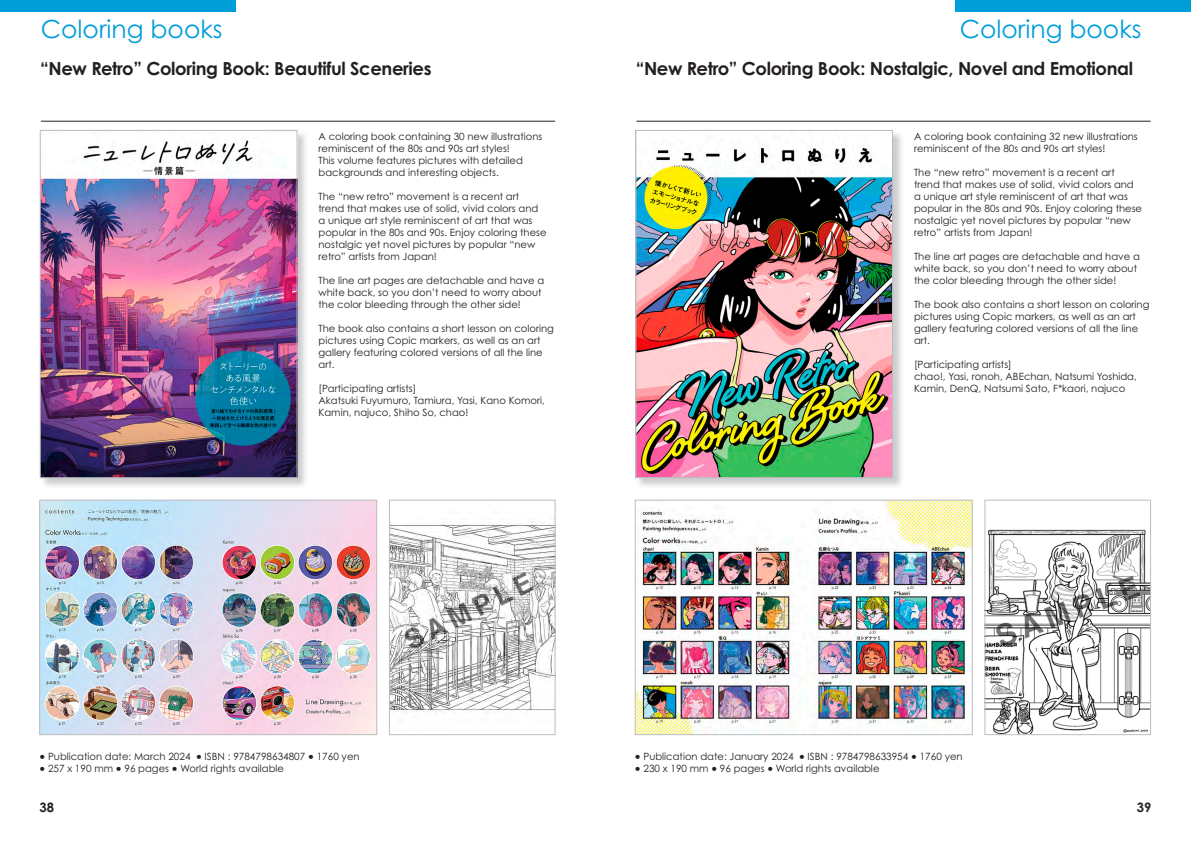
<style>
.page{position:relative;width:1191px;height:842px;background:#fff}
.page>*{position:absolute;margin:0;border:0;box-sizing:border-box;transform-origin:0 0}
.t1{font:25px "Century Gothic Pro";color:#009ed9}
.t2{font:700 18px "Century Gothic Pro";letter-spacing:-.02em;color:#231f20}
.t3{font:700 13px "Century Gothic Pro";color:#231f20}
.t4{font:10px/12px "Century Gothic Pro";color:#231f20}
.s1{font-family:"Lucida Grande"}
</style>
<div class="page">
<div style="left:0;top:0;width:235px;height:11px;background:#009ed9"></div>
<hr style="left:41px;top:121px;width:514px;height:1px;background:#231f20">
<hr style="left:636px;top:121px;width:514px;height:1px;background:#231f20">
<div style="left:955px;top:0;width:236px;height:11px;background:#009ed9"></div>
<div style="left:635px;top:130px;width:269px;height:359px;background:#bcbdc0;opacity:.75"></div>
<img style="left:638px;top:132px;width:252px;height:344px">
<div style="left:635px;top:130px;width:257px;height:348px;border:1px solid #bcbdc0"></div>
<div style="left:40px;top:130px;width:268px;height:359px;background:#bcbdc0;opacity:.75"></div>
<img style="left:42px;top:132px;width:253px;height:344px">
<div style="left:40px;top:130px;width:257px;height:348px;border:1px solid #bcbdc0"></div>
<img style="left:41px;top:502px;width:334px;height:231px">
<div style="left:39px;top:500px;width:338px;height:235px;border:1px solid #bcbdc0"></div>
<img style="left:391px;top:521px;width:162px;height:193px">
<div style="left:389px;top:500px;width:166px;height:235px;border:1px solid #bcbdc0"></div>
<img style="left:637px;top:502px;width:333px;height:231px">
<div style="left:635px;top:500px;width:337px;height:235px;border:1px solid #bcbdc0"></div>
<img style="left:986px;top:529px;width:162px;height:204px">
<div style="left:984px;top:500px;width:166px;height:235px;border:1px solid #bcbdc0"></div>
<h1 class="t1" style="left:41px;top:14px;width:183px">Coloring books</h1>
<h1 class="t1" style="left:960px;top:14px;width:183px">Coloring books</h1>
<h2 class="t2" style="left:40px;top:57px;width:393px">“New Retro” Coloring Book: Beautiful Sceneries</h2>
<h2 class="t2" style="left:636px;top:57px;width:499px">“New Retro” Coloring Book: Nostalgic, Novel and Emotional</h2>
<p class="t4" style="left:318px;top:130px;width:225px">A coloring book containing 30 new illustrations reminiscent of the 80s and 90s art styles!<br>This volume features pictures with detailed backgrounds and interesting objects.</p>
<p class="t4" style="left:318px;top:190px;width:230px">The “new retro” movement is a recent art trend that makes use of solid, vivid colors and a unique art style reminiscent of art that was popular in the 80s and 90s. Enjoy coloring these nostalgic yet novel pictures by popular “new retro” artists from Japan!</p>
<p class="t4" style="left:318px;top:274px;width:227px">The line art pages are detachable and have a white back, so you don’t need to worry about the color bleeding through the other side!</p>
<p class="t4" style="left:318px;top:322px;width:237px">The book also contains a short lesson on coloring pictures using Copic markers, as well as an art gallery featuring colored versions of all the line art.</p>
<p class="t4" style="left:318px;top:382px;width:228px">[Participating artists]<br>Akatsuki Fuyumuro, Tamiura, Yasi, Kano Komori,<br>Kamin, najuco, Shiho So, chao!</p>
<p class="t4" style="left:914px;top:130px;width:225px">A coloring book containing 32 new illustrations reminiscent of the 80s and 90s art styles!</p>
<p class="t4" style="left:914px;top:166px;width:230px">The “new retro” movement is a recent art trend that makes use of solid, vivid colors and a unique art style reminiscent of art that was popular in the 80s and 90s. Enjoy coloring these nostalgic yet novel pictures by popular “new retro” artists from Japan!</p>
<p class="t4" style="left:914px;top:250px;width:227px">The line art pages are detachable and have a white back, so you don’t need to worry about the color bleeding through the other side!</p>
<p class="t4" style="left:914px;top:298px;width:237px">The book also contains a short lesson on coloring pictures using Copic markers, as well as an art gallery featuring colored versions of all the line art.</p>
<p class="t4" style="left:914px;top:358px;width:224px">[Participating artists]<br>chao!, Yasi, ronoh, ABEchan, Natsumi Yoshida,<br>Kamin, DenQ, Natsumi Sato, F*kaori, najuco</p>
<p class="t4" style="left:39px;top:750px;width:322px"><span class="s1">●</span> Publication date: March 2024 <span class="s1">●</span> ISBN : 9784798634807 <span class="s1">●</span> 1760 yen</p>
<p class="t4" style="left:39px;top:762px;width:246px"><span class="s1">●</span> 257 x 190 mm <span class="s1">●</span> 96 pages <span class="s1">●</span> World rights available</p>
<p class="t4" style="left:635px;top:750px;width:329px"><span class="s1">●</span> Publication date: January 2024 <span class="s1">●</span> ISBN : 9784798633954 <span class="s1">●</span> 1760 yen</p>
<p class="t4" style="left:635px;top:762px;width:246px"><span class="s1">●</span> 230 x 190 mm <span class="s1">●</span> 96 pages <span class="s1">●</span> World rights available</p>
<h3 class="t3" style="left:40px;top:799px;width:16px">38</h3>
<h3 class="t3" style="left:1136px;top:799px;width:16px">39</h3>
</div>
